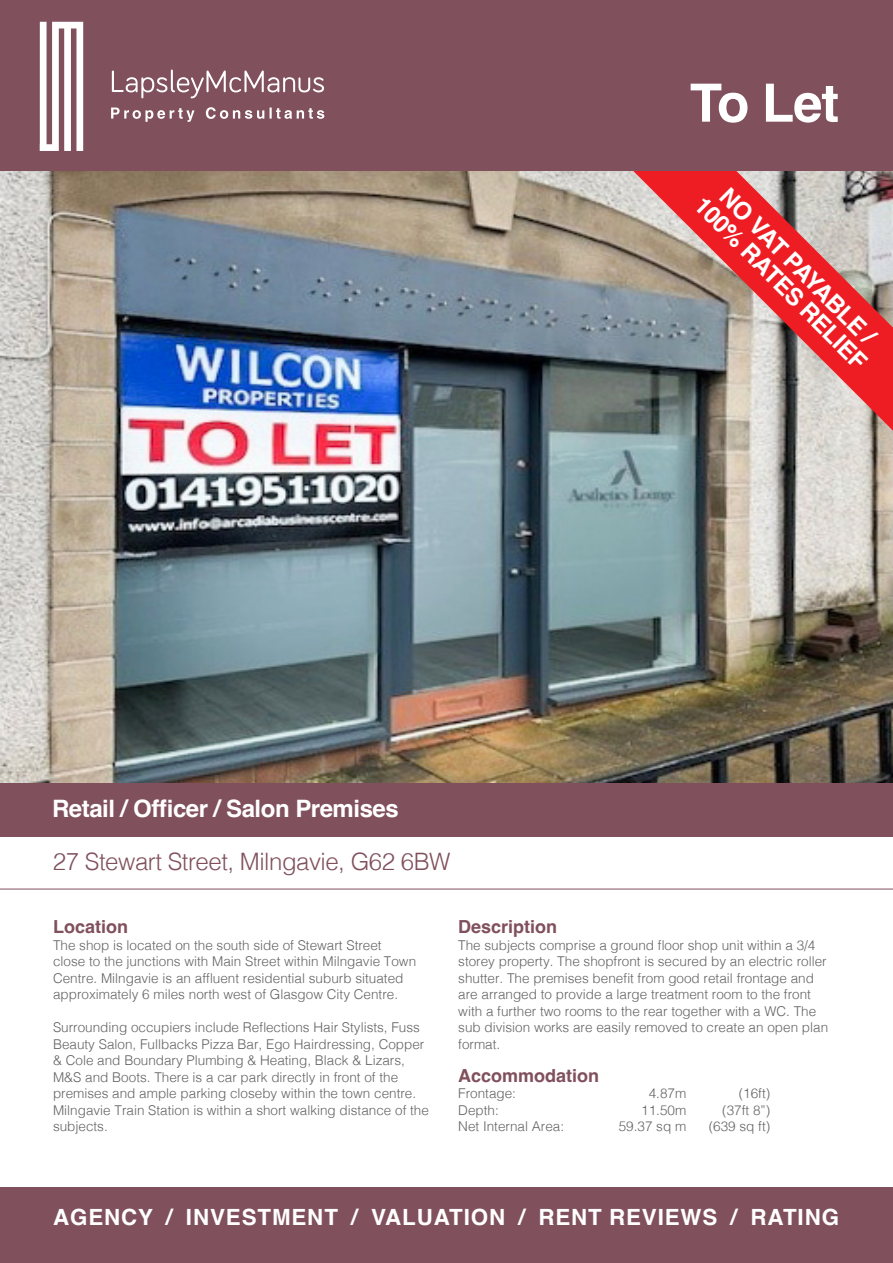
<style>
.page{position:relative;width:893px;height:1263px;background:#fff}
.page>*{position:absolute;margin:0;border:0;box-sizing:border-box;transform-origin:0 0}
.t1{font:700 52.8px "Helvetica";color:#fff}
.t2{font:700 24px/24px "Helvetica";letter-spacing:-.02em;color:#fff;text-align:center}
.t3{font:300 24px "Helvetica";letter-spacing:-.02em;color:#80505d}
.t4{font:700 22.35px "Helvetica";letter-spacing:.04em;color:#fff}
.t5{font:700 18px "Helvetica";color:#80505d}
.t6{font:300 13.5px/16.5px "Helvetica";color:#646363}
</style>
<div class="page">
<img style="left:0;top:171px;width:893px;height:613px">
<svg style="left:621px;top:171px;width:272px;height:260px;background:#b67977"></svg>
<div style="left:0;top:1188px;width:893px;height:75px;background:#80505d"></div>
<div style="left:0;top:0;width:893px;height:171px;background:#80505d"></div>
<svg style="left:40px;top:22px;width:43px;height:129px"></svg>
<svg style="left:112px;top:70px;width:212px;height:28px"></svg>
<svg style="left:111px;top:107px;width:213px;height:15px"></svg>
<hr style="left:0;top:889px;width:893px;height:1px;background:#80505d">
<div style="left:0;top:784px;width:893px;height:53px;background:#80505d"></div>
<h1 class="t1" style="left:690px;top:71px;width:151px">To Let</h1>
<h2 class="t2" style="left:722px;top:177px;width:233px;rotate:45deg">NO VAT PAYABLE /<br>100% RATES RELIEF</h2>
<h2 class="t2" style="left:52px;top:799px;width:348px">Retail / Officer / Salon Premises</h2>
<h2 class="t3" style="left:53px;top:841px;width:399px">27 Stewart Street, Milngavie, G62 6BW</h2>
<h3 class="t5" style="left:53px;top:916px;width:77px">Location</h3>
<p class="t6" style="left:53px;top:936px;width:365px">The shop is located on the south side of Stewart Street close to the junctions with Main Street within Milngavie Town Centre. Milngavie is an affluent residential suburb situated approximately 6 miles north west of Glasgow City Centre.</p>
<p class="t6" style="left:53px;top:1018px;width:377px">Surrounding occupiers include Reflections Hair Stylists, Fuss Beauty Salon, Fullbacks Pizza Bar, Ego Hairdressing, Copper &amp; Cole and Boundary Plumbing &amp; Heating, Black &amp; Lizars, M&amp;S and Boots. There is a car park directly in front of the premises and ample parking closeby within the town centre.<br>Milngavie Train Station is within a short walking distance of the subjects.</p>
<h3 class="t5" style="left:458px;top:916px;width:101px">Description</h3>
<p class="t6" style="left:458px;top:936px;width:371px">The subjects comprise a ground floor shop unit within a 3/4 storey property. The shopfront is secured by an electric roller shutter. The premises benefit from good retail frontage and are arranged to provide a large treatment room to the front with a further two rooms to the rear together with a WC. The sub division works are easily removed to create an open plan format.</p>
<h3 class="t5" style="left:458px;top:1064px;width:143px">Accommodation</h3>
<p class="t6" style="left:458px;top:1084px;width:59px">Frontage:</p>
<p class="t6" style="left:649px;top:1084px;width:39px">4.87m</p>
<p class="t6" style="left:739px;top:1084px;width:33px">(16ft)</p>
<p class="t6" style="left:458px;top:1101px;width:42px">Depth:</p>
<p class="t6" style="left:641px;top:1101px;width:47px">11.50m</p>
<p class="t6" style="left:722px;top:1101px;width:50px">(37ft 8”)</p>
<p class="t6" style="left:458px;top:1117px;width:107px">Net Internal Area:</p>
<p class="t6" style="left:619px;top:1117px;width:69px">59.37 sq m</p>
<p class="t6" style="left:709px;top:1117px;width:63px">(639 sq ft)</p>
<h3 class="t4" style="left:53px;top:1204px;width:787px">AGENCY / INVESTMENT / VALUATION / RENT REVIEWS / RATING</h3>
</div>
